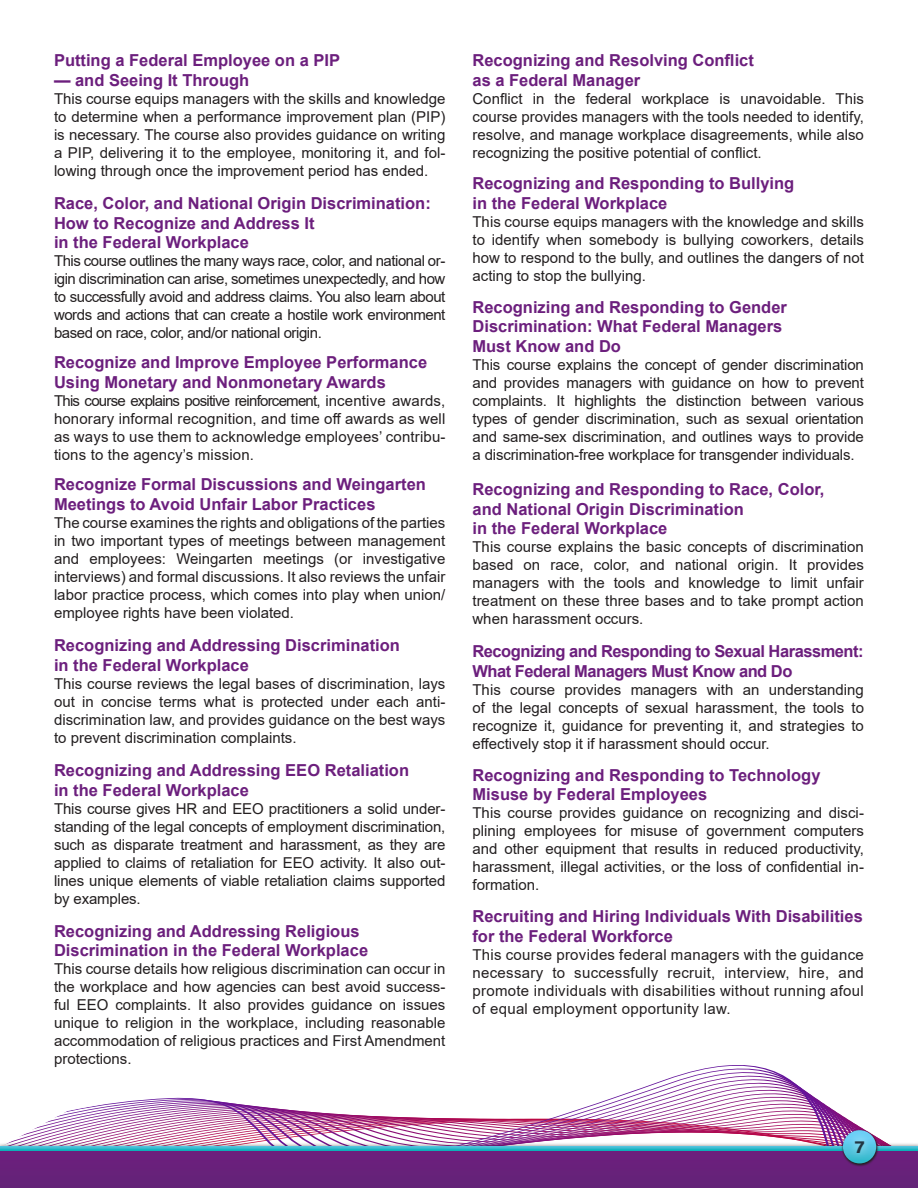
<style>
.page{position:relative;width:918px;height:1188px;background:#fff}
.page>*{position:absolute;margin:0;border:0;box-sizing:border-box;transform-origin:0 0}
.t1{font:700 16.5px/19.8px "Arial";color:#6c1f7d}
.t2{font:700 16.5px/19.8px "Arial";letter-spacing:-.03em;color:#6c1f7d}
.t3{font:16.5px "Acumin Variable Concept";color:#213541}
.t4{font:15px/18px "Arial";color:#231f20;text-align:justify}
</style>
<div class="page">
<svg style="left:10px;top:1065px;width:875px;height:77px"></svg>
<div style="left:0;top:1142px;width:918px;height:14px;background:#231f20;opacity:.83"></div>
<svg style="left:0;top:1147px;width:918px;height:5px;background:#3398b7"></svg>
<div style="left:0;top:1152px;width:918px;height:36px;background:#68217a"></div>
<svg style="left:841px;top:1129px;width:38px;height:37px"></svg>
<svg style="left:843px;top:1130px;width:33px;height:33px"></svg>
<div style="left:846px;top:1132px;width:27px;height:30px;background:#fff;opacity:.75"></div>
<p class="t1" style="left:54px;top:51px;width:288px">Putting a Federal Employee on a PIP</p>
<p class="t1" style="left:54px;top:70px;width:197px">— and Seeing It Through</p>
<p class="t4" style="left:54px;top:89px;width:393px">This course equips managers with the skills and knowledge to determine when a performance improvement plan (PIP) is necessary. The course also provides guidance on writing a PIP, delivering it to the employee, monitoring it, and fol&shy;lowing through once the improvement period has ended.</p>
<p class="t1" style="left:54px;top:193px;width:378px">Race, Color, and National Origin Discrimination:<br>How to Recognize and Address It</p>
<p class="t1" style="left:54px;top:233px;width:196px">in the Federal Workplace</p>
<p class="t4" style="left:54px;top:252px;width:393px">This course outlines the many ways race, color, and national or&shy;igin discrimination can arise, sometimes unexpectedly, and how to successfully avoid and address claims. You also learn about words and actions that can create a hostile work environment based on race, color, and/or national origin.</p>
<p class="t1" style="left:54px;top:353px;width:375px">Recognize and Improve Employee Performance<br>Using Monetary and Nonmonetary Awards</p>
<p class="t4" style="left:54px;top:392px;width:393px">This course explains positive reinforcement, incentive awards, honorary informal recognition, and time off awards as well as ways to use them to acknowledge employees’ contribu&shy;tions to the agency’s mission.</p>
<p class="t1" style="left:54px;top:475px;width:373px">Recognize Formal Discussions and Weingarten<br>Meetings to Avoid Unfair Labor Practices</p>
<p class="t4" style="left:54px;top:514px;width:393px">The course examines the rights and obligations of the parties in two important types of meetings between management and employees: Weingarten meetings (or investigative interviews) and formal discussions. It also reviews the unfair labor practice process, which comes into play when union/ employee rights have been violated.</p>
<p class="t1" style="left:54px;top:636px;width:347px">Recognizing and Addressing Discrimination</p>
<p class="t1" style="left:54px;top:655px;width:196px">in the Federal Workplace</p>
<p class="t4" style="left:54px;top:674px;width:393px">This course reviews the legal bases of discrimination, lays out in concise terms what is protected under each anti&shy;discrimination law, and provides guidance on the best ways to prevent discrimination complaints.</p>
<p class="t1" style="left:54px;top:760px;width:357px">Recognizing and Addressing EEO Retaliation</p>
<p class="t1" style="left:54px;top:780px;width:196px">in the Federal Workplace</p>
<p class="t4" style="left:54px;top:799px;width:393px">This course gives HR and EEO practitioners a solid under&shy;standing of the legal concepts of employment discrimination, such as disparate treatment and harassment, as they are applied to claims of retaliation for EEO activity. It also out&shy;lines unique elements of viable retaliation claims supported by examples.</p>
<p class="t1" style="left:54px;top:921px;width:316px">Recognizing and Addressing Religious<br>Discrimination in the Federal Workplace</p>
<p class="t4" style="left:54px;top:960px;width:393px">This course details how religious discrimination can occur in the workplace and how agencies can best avoid success&shy;ful EEO complaints. It also provides guidance on issues unique to religion in the workplace, including reasonable accommodation of religious practices and First Amendment protections.</p>
<p class="t1" style="left:472px;top:51px;width:283px">Recognizing and Resolving Conflict</p>
<p class="t1" style="left:472px;top:70px;width:169px">as a Federal Manager</p>
<p class="t4" style="left:472px;top:89px;width:393px">Conflict in the federal workplace is unavoidable. This course provides managers with the tools needed to identify, resolve, and manage workplace disagreements, while also recognizing the positive potential of conflict.</p>
<p class="t1" style="left:472px;top:174px;width:323px">Recognizing and Responding to Bullying</p>
<p class="t1" style="left:472px;top:194px;width:196px">in the Federal Workplace</p>
<p class="t4" style="left:472px;top:213px;width:393px">This course equips managers with the knowledge and skills to identify when somebody is bullying coworkers, details how to respond to the bully, and outlines the dangers of not acting to stop the bullying.</p>
<p class="t1" style="left:472px;top:297px;width:316px">Recognizing and Responding to Gender<br>Discrimination: What Federal Managers</p>
<p class="t1" style="left:472px;top:337px;width:150px">Must Know and Do</p>
<p class="t4" style="left:472px;top:356px;width:393px">This course explains the concept of gender discrimination and provides managers with guidance on how to prevent complaints. It highlights the distinction between various types of gender discrimination, such as sexual orientation and same-sex discrimination, and outlines ways to provide a discrimination-free workplace for transgender individuals.</p>
<p class="t1" style="left:472px;top:479px;width:354px">Recognizing and Responding to Race, Color,</p>
<p class="t1" style="left:472px;top:499px;width:273px">and National Origin Discrimination</p>
<p class="t1" style="left:472px;top:519px;width:196px">in the Federal Workplace</p>
<p class="t4" style="left:472px;top:538px;width:393px">This course explains the basic concepts of discrimination based on race, color, and national origin. It provides managers with the tools and knowledge to limit unfair treatment on these three bases and to take prompt action when harassment occurs.</p>
<p class="t2" style="left:472px;top:642px;width:393px">Recognizing and Responding to Sexual Harassment:<br>What Federal Managers Must Know and Do</p>
<p class="t4" style="left:472px;top:681px;width:393px">This course provides managers with an understanding of the legal concepts of sexual harassment, the tools to recognize it, guidance for preventing it, and strategies to effectively stop it if harassment should occur.</p>
<p class="t1" style="left:472px;top:765px;width:350px">Recognizing and Responding to Technology<br>Misuse by Federal Employees</p>
<p class="t4" style="left:472px;top:804px;width:393px">This course provides guidance on recognizing and disci&shy;plining employees for misuse of government computers and other equipment that results in reduced productivity, harassment, illegal activities, or the loss of confidential in&shy;formation.</p>
<p class="t1" style="left:472px;top:906px;width:392px">Recruiting and Hiring Individuals With Disabilities</p>
<p class="t1" style="left:472px;top:926px;width:202px">for the Federal Workforce</p>
<p class="t4" style="left:472px;top:945px;width:393px">This course provides federal managers with the guidance necessary to successfully recruit, interview, hire, and promote individuals with disabilities without running afoul of equal employment opportunity law.</p>
<p class="t3" style="left:855px;top:1136px;width:11px">7</p>
</div>
